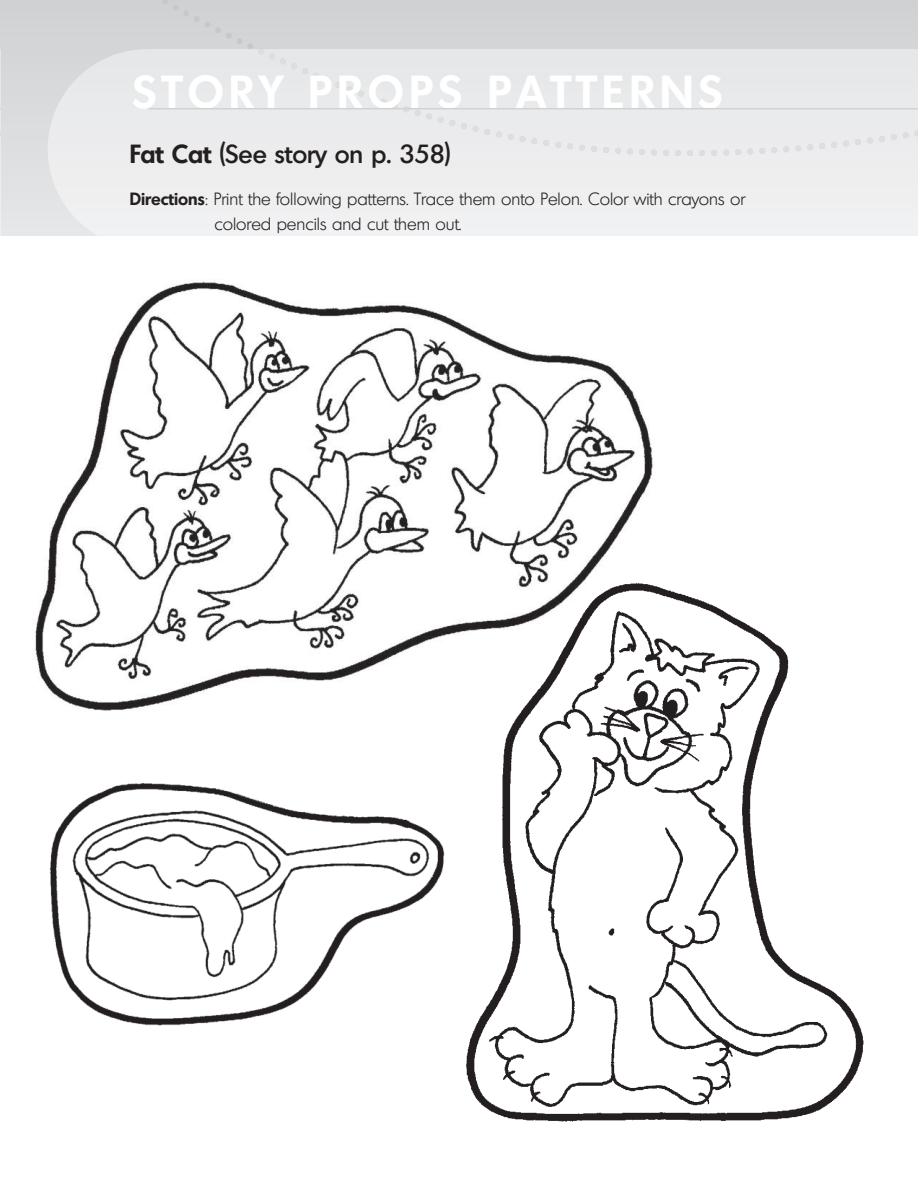
<style>
.page{position:relative;width:918px;height:1188px;background:#fff}
.page>*{position:absolute;margin:0;border:0;box-sizing:border-box;transform-origin:0 0}
.t1{font:600 45px "Montreal";letter-spacing:.125em;color:#fff}
.t2{font:500 25.5px "Montreal";color:#231f20}
.t3{font:300 17.25px/25.5px "Montreal";color:#231f20}
.s1{font-weight:600}
</style>
<div class="page">
<svg style="left:0;top:0;width:1px;height:236px"></svg>
<div style="left:1px;top:0;width:917px;height:236px;background:#d3d4d6"></div>
<div style="left:48px;top:49px;width:870px;height:187px;background:#eeeeef"></div>
<div style="left:249px;top:49px;width:669px;height:107px;background:#e9eaeb"></div>
<hr style="left:148px;top:108px;width:770px;height:1px;background:#d1d2d4">
<img style="left:35px;top:281px;width:618px;height:430px">
<img style="left:459px;top:577px;width:405px;height:545px">
<img style="left:49px;top:783px;width:396px;height:243px">
<h1 class="t1" style="left:133px;top:75px;width:591px">STORY PROPS PATTERNS</h1>
<h2 class="t2" style="left:130px;top:144px;width:323px"><span class="s1">Fat Cat</span> (See story on p. 358)</h2>
<p class="t3" style="left:214px;top:187px;width:532px;text-indent:-85px"><span class="s1">Directions</span>: Print the following patterns. Trace them onto Pelon. Color with crayons or colored pencils and cut them out.</p>
</div>
